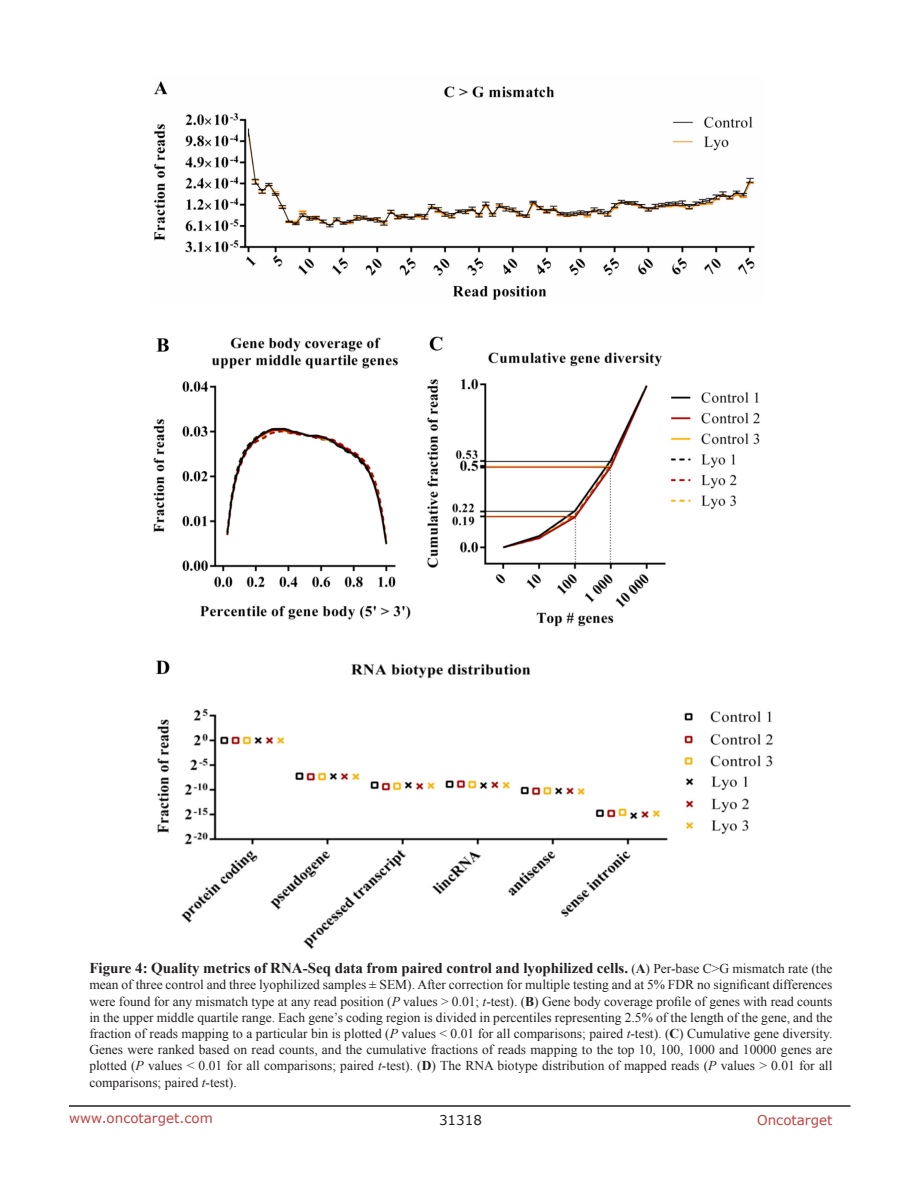
<style>
.page{position:relative;width:918px;height:1188px;background:#fff}
.page>*{position:absolute;margin:0;border:0;box-sizing:border-box;transform-origin:0 0}
.t1{font:700 15px "Times New Roman";color:#231f20}
.t2{font:13.5px/16.2px "Times New Roman";color:#231f20;text-align:justify}
.t3{font:13.5px "Verdana";color:#c24141}
.t4{font:13.5px "Verdana";color:#231f20}
.s1{font-weight:400;font-size:13.5px}
.s2{font-size:13.5px}
.s3{font-style:italic}
.s4{font-weight:700}
</style>
<div class="page">
<hr style="left:69px;top:1105px;width:781px;height:2px;background:#231f20">
<img style="left:153px;top:81px;width:620px;height:868px">
<p class="t1" style="left:89px;top:958px;width:745px">Figure 4: Quality metrics of RNA-Seq data from paired control and lyophilized cells. <span class="s1">(</span><span class="s2">A</span><span class="s1">) Per-base C&gt;G mismatch rate (the</span></p>
<p class="t2" style="left:89px;top:977px;width:745px">mean of three control and three lyophilized samples ± SEM). After correction for multiple testing and at 5% FDR no significant differences were found for any mismatch type at any read position (<span class="s3">P</span> values &gt; 0.01; <span class="s3">t</span>-test). (<span class="s4">B</span>) Gene body coverage profile of genes with read counts in the upper middle quartile range. Each gene’s coding region is divided in percentiles representing 2.5% of the length of the gene, and the fraction of reads mapping to a particular bin is plotted (<span class="s3">P</span> values &lt; 0.01 for all comparisons; paired <span class="s3">t</span>-test). (<span class="s4">C</span>) Cumulative gene diversity.<br>Genes were ranked based on read counts, and the cumulative fractions of reads mapping to the top 10, 100, 1000 and 10000 genes are plotted (<span class="s3">P</span> values &lt; 0.01 for all comparisons; paired <span class="s3">t</span>-test). (<span class="s4">D</span>) The RNA biotype distribution of mapped reads (<span class="s3">P</span> values &gt; 0.01 for all comparisons; paired <span class="s3">t</span>-test).</p>
<p class="t3" style="left:69px;top:1109px;width:145px">www.oncotarget.com</p>
<p class="t4" style="left:439px;top:1111px;width:44px">31318</p>
<p class="t3" style="left:757px;top:1111px;width:77px">Oncotarget</p>
</div>
